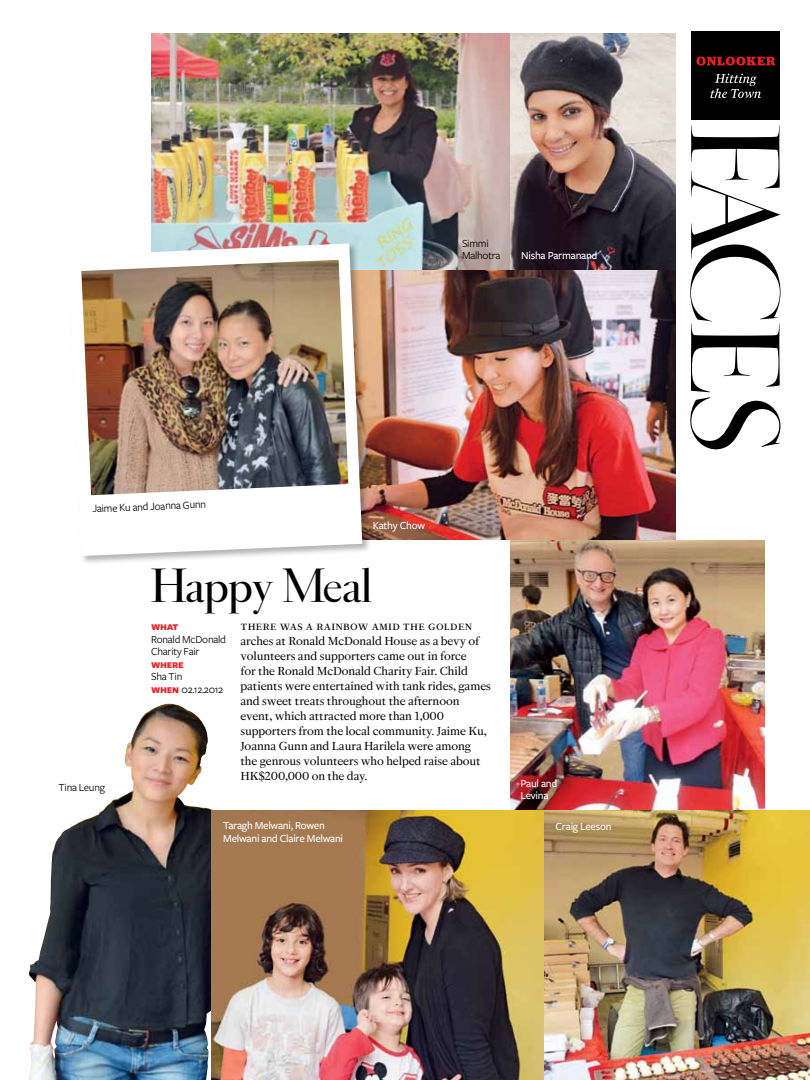
<style>
.page{position:relative;width:810px;height:1080px;background:#fff}
.page>*{position:absolute;margin:0;border:0;box-sizing:border-box;transform-origin:0 0}
.t1{font:50px "Corundum Display";letter-spacing:-.01em;color:#000}
.t2{font:13.75px/15px "Corundum News O1";letter-spacing:-.005em;color:#000}
.t3{font:13.75px "Corundum News O1 Roman SC";letter-spacing:.025em;color:#000}
.t4{font:11.88px "Freight Sans Bold SC";letter-spacing:-.025em;color:#ed1d24}
.t5{font:500 11.25px/12.5px "Freight Sans";letter-spacing:-.025em;color:#fff}
.t6{font:11.25px/12.5px "Freight Sans";letter-spacing:-.02em;color:#000}
.s1{font-family:"Freight Sans Bold SC";font-size:11.88px;color:#ed1d24}
</style>
<div class="page">
<div style="left:691px;top:31px;width:89px;height:89px;background:#000"></div>
<svg style="left:690px;top:125px;width:91px;height:325px"></svg>
<svg style="left:710px;top:74px;width:51px;height:24px"></svg>
<svg style="left:696px;top:57px;width:79px;height:9px"></svg>
<img style="left:28px;top:704px;width:185px;height:376px">
<img style="left:211px;top:810px;width:334px;height:270px">
<img style="left:545px;top:810px;width:265px;height:270px">
<img style="left:511px;top:540px;width:254px;height:270px">
<img style="left:151px;top:33px;width:360px;height:237px">
<img style="left:372px;top:270px;width:304px;height:270px">
<img style="left:511px;top:33px;width:165px;height:237px">
<div style="left:67px;top:242px;width:305px;height:323px;background:#000;opacity:.3"></div>
<svg style="left:67px;top:241px;width:298px;height:318px"></svg>
<img style="left:81px;top:260px;width:267px;height:235px">
<p class="t6" style="left:462px;top:237px;width:40px">Simmi<br>Malhotra</p>
<p class="t5" style="left:521px;top:250px;width:78px">Nisha Parmanand</p>
<p class="t6" style="left:92px;top:503px;width:115px;rotate:-3deg">Jaime Ku and Joanna Gunn</p>
<p class="t5" style="left:373px;top:520px;width:54px">Kathy Chow</p>
<p class="t6" style="left:59px;top:781px;width:48px">Tina Leung</p>
<h1 class="t1" style="left:151px;top:556px;width:223px">Happy Meal</h1>
<p class="t4" style="left:151px;top:620px;width:29px">what</p>
<p class="t6" style="left:151px;top:633px;width:76px">Ronald McDonald<br>Charity Fair</p>
<p class="t4" style="left:151px;top:658px;width:34px">where</p>
<p class="t6" style="left:151px;top:671px;width:74px">Sha Tin<br><span class="s1">when</span> 02.12.2012</p>
<p class="t3" style="left:241px;top:618px;width:233px">there was a rainbow amid the golden</p>
<p class="t2" style="left:241px;top:633px;width:252px">arches at Ronald McDonald House as a bevy of volunteers and supporters came out in force<br>for the Ronald McDonald Charity Fair. Child patients were entertained with tank rides, games and sweet treats throughout the afternoon event, which attracted more than 1,000 supporters from the local community. Jaime Ku, Joanna Gunn and Laura Harilela were among the genrous volunteers who helped raise about HK$200,000 on the day.</p>
<p class="t5" style="left:521px;top:777px;width:38px">Paul and<br>Levina</p>
<p class="t5" style="left:223px;top:819px;width:121px">Taragh Melwani, Rowen<br>Melwani and Claire Melwani</p>
<p class="t5" style="left:555px;top:820px;width:58px">Craig Leeson</p>
</div>
